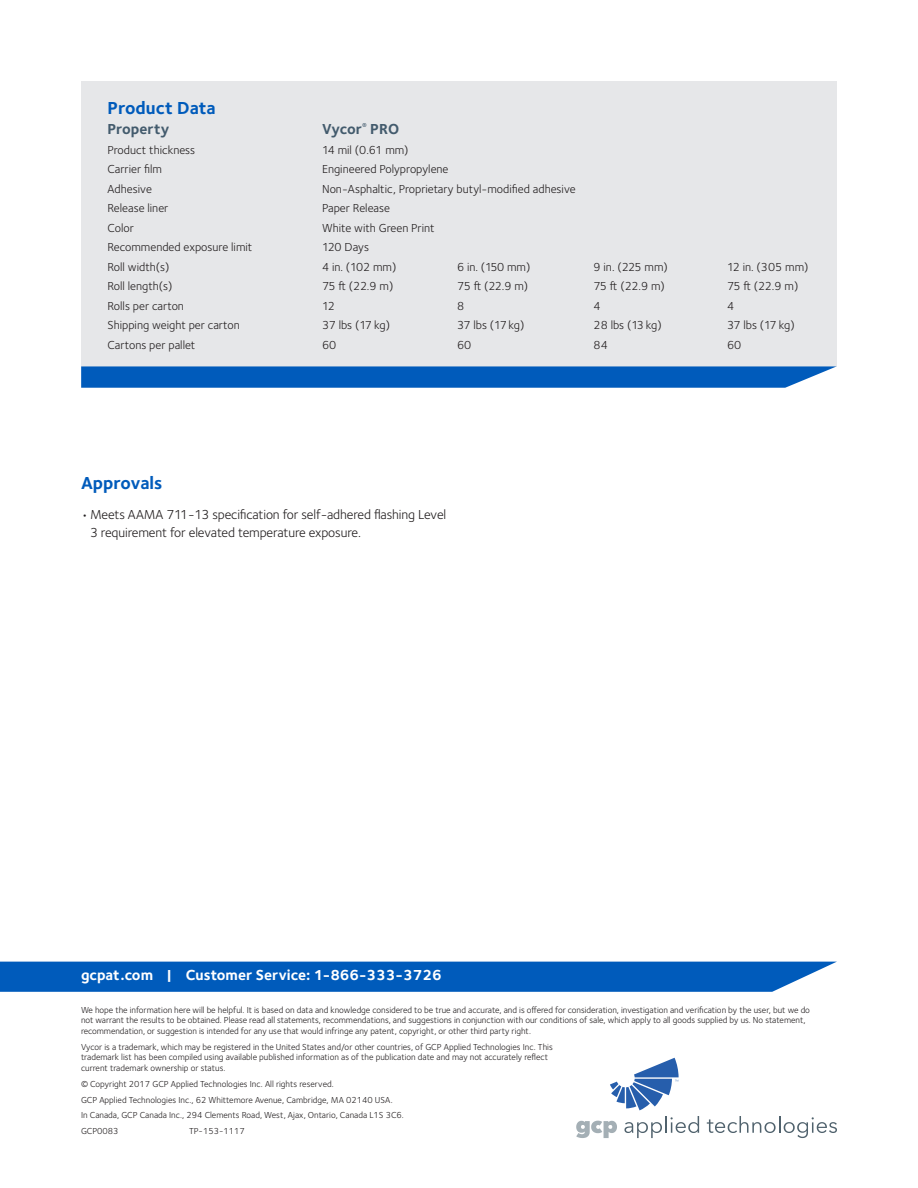
<style>
.page{position:relative;width:918px;height:1188px;background:#fff}
.page>*{position:absolute;margin:0;border:0;box-sizing:border-box;transform-origin:0 0}
.Product_Descriptor_C{font:700 18px "Foundry Sterling";color:#005bbb}
.t1{font:700 15px "Foundry Sterling";color:#fff}
.subhead{font:700 15px "Foundry Sterling";color:#435b6d}
.t2{font:13.5px/18px "Foundry Sterling";letter-spacing:-.01em;color:#231f20}
.Text{font:12px "Foundry Sterling";color:#231f20}
.t3{font:9px/10.5px "Foundry Sterling";letter-spacing:-.005em;color:#231f20}
</style>
<div class="page">
<div style="left:81px;top:81px;width:756px;height:285px;background:#e6e7e9"></div>
<svg style="left:81px;top:366px;width:756px;height:22px;background:#1065be"></svg>
<svg style="left:0;top:962px;width:836px;height:30px;background:#0b62be"></svg>
<svg style="left:576px;top:1121px;width:41px;height:17px"></svg>
<svg style="left:624px;top:1116px;width:75px;height:22px"></svg>
<svg style="left:707px;top:1116px;width:130px;height:22px"></svg>
<svg style="left:610px;top:1058px;width:69px;height:52px"></svg>
<p class="Product_Descriptor_C" style="left:108px;top:97px;width:110px">Product Data</p>
<p class="subhead" style="left:108px;top:120px;width:63px">Property</p>
<p class="subhead" style="left:322px;top:120px;width:79px">Vycor<sup>®</sup> PRO</p>
<p class="Text" style="left:108px;top:143px;width:89px">Product thickness</p>
<p class="Text" style="left:322px;top:143px;width:88px">14 mil (0.61 mm)</p>
<p class="Text" style="left:108px;top:162px;width:56px">Carrier film</p>
<p class="Text" style="left:322px;top:162px;width:128px">Engineered Polypropylene</p>
<p class="Text" style="left:108px;top:182px;width:46px">Adhesive</p>
<p class="Text" style="left:322px;top:182px;width:255px">Non-Asphaltic, Proprietary butyl-modified adhesive</p>
<p class="Text" style="left:108px;top:201px;width:62px">Release liner</p>
<p class="Text" style="left:322px;top:201px;width:69px">Paper Release</p>
<p class="Text" style="left:108px;top:221px;width:28px">Color</p>
<p class="Text" style="left:322px;top:221px;width:114px">White with Green Print</p>
<p class="Text" style="left:108px;top:240px;width:146px">Recommended exposure limit</p>
<p class="Text" style="left:322px;top:240px;width:49px">120 Days</p>
<p class="Text" style="left:108px;top:260px;width:63px">Roll width(s)</p>
<p class="Text" style="left:322px;top:260px;width:76px">4 in. (102 mm)</p>
<p class="Text" style="left:457px;top:260px;width:75px">6 in. (150 mm)</p>
<p class="Text" style="left:594px;top:260px;width:76px">9 in. (225 mm)</p>
<p class="Text" style="left:727px;top:260px;width:83px">12 in. (305 mm)</p>
<p class="Text" style="left:108px;top:279px;width:67px">Roll length(s)</p>
<p class="Text" style="left:322px;top:279px;width:73px">75 ft (22.9 m)</p>
<p class="Text" style="left:457px;top:279px;width:73px">75 ft (22.9 m)</p>
<p class="Text" style="left:594px;top:279px;width:73px">75 ft (22.9 m)</p>
<p class="Text" style="left:727px;top:279px;width:73px">75 ft (22.9 m)</p>
<p class="Text" style="left:108px;top:299px;width:78px">Rolls per carton</p>
<p class="Text" style="left:322px;top:299px;width:14px">12</p>
<p class="Text" style="left:457px;top:299px;width:9px">8</p>
<p class="Text" style="left:594px;top:299px;width:9px">4</p>
<p class="Text" style="left:727px;top:299px;width:9px">4</p>
<p class="Text" style="left:108px;top:318px;width:134px">Shipping weight per carton</p>
<p class="Text" style="left:322px;top:318px;width:70px">37 lbs (17 kg)</p>
<p class="Text" style="left:457px;top:318px;width:69px">37 lbs (17 kg)</p>
<p class="Text" style="left:594px;top:318px;width:70px">28 lbs (13 kg)</p>
<p class="Text" style="left:727px;top:318px;width:69px">37 lbs (17 kg)</p>
<p class="Text" style="left:108px;top:338px;width:89px">Cartons per pallet</p>
<p class="Text" style="left:322px;top:338px;width:16px">60</p>
<p class="Text" style="left:457px;top:338px;width:16px">60</p>
<p class="Text" style="left:594px;top:338px;width:16px">84</p>
<p class="Text" style="left:727px;top:338px;width:16px">60</p>
<p class="Product_Descriptor_C" style="left:81px;top:472px;width:83px">Approvals</p>
<p class="t2" style="left:90px;top:506px;width:358px;text-indent:-9px">•Meets AAMA 711-13 specification for self-adhered flashing Level<br>3 requirement for elevated temperature exposure.</p>
<p class="t1" style="left:81px;top:966px;width:362px">gcpat.com | Customer Service: 1-866-333-3726</p>
<p class="t3" style="left:81px;top:1005px;width:731px">We hope the information here will be helpful. It is based on data and knowledge considered to be true and accurate, and is offered for consideration, investigation and verification by the user, but we do not warrant the results to be obtained. Please read all statements, recommendations, and suggestions in conjunction with our conditions of sale, which apply to all goods supplied by us. No statement, recommendation, or suggestion is intended for any use that would infringe any patent, copyright, or other third party right.</p>
<p class="t3" style="left:81px;top:1042px;width:473px">Vycor is a trademark, which may be registered in the United States and/or other countries, of GCP Applied Technologies Inc. This trademark list has been compiled using available published information as of the publication date and may not accurately reflect current trademark ownership or status.</p>
<p class="t3" style="left:81px;top:1078px;width:254px">© Copyright 2017 GCP Applied Technologies Inc. All rights reserved.</p>
<p class="t3" style="left:81px;top:1094px;width:313px">GCP Applied Technologies Inc., 62 Whittemore Avenue, Cambridge, MA 02140 USA.</p>
<p class="t3" style="left:81px;top:1110px;width:324px">In Canada, GCP Canada Inc., 294 Clements Road, West, Ajax, Ontario, Canada L1S 3C6.</p>
<p class="t3" style="left:81px;top:1126px;width:39px">GCP0083</p>
<p class="t3" style="left:189px;top:1126px;width:57px">TP-153-1117</p>
</div>
